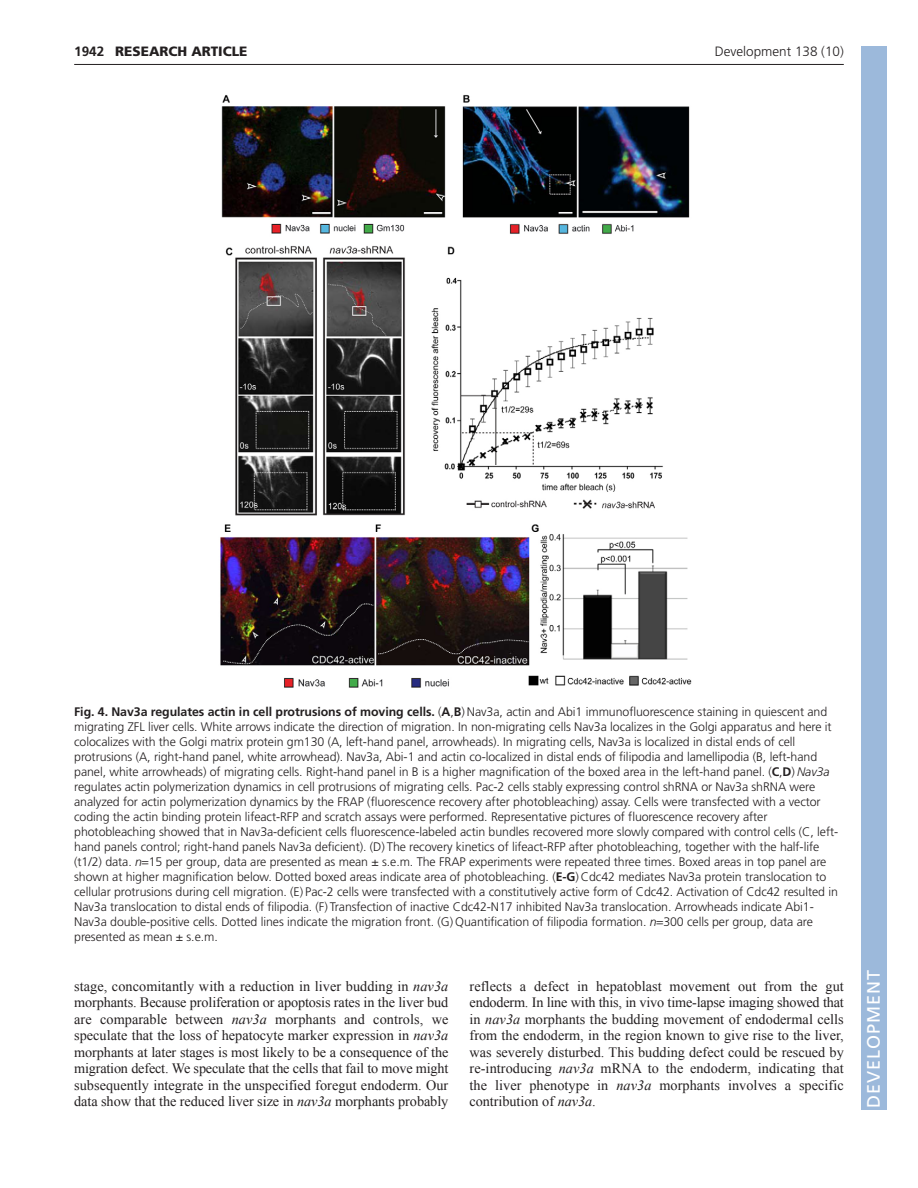
<style>
.page{position:relative;width:918px;height:1188px;background:#fff}
.page>*{position:absolute;margin:0;border:0;box-sizing:border-box;transform-origin:0 0}
.t1{font:18px "Frutiger LT Std";letter-spacing:.055em;color:#fff}
.t2{font:14.25px/16.5px "Times New Roman";letter-spacing:-.005em;color:#231f20;text-align:justify}
.t3{font:300 13.5px "Frutiger LT Std";color:#231f20}
.t4{font:900 13.5px "Frutiger LT Std";color:#231f20}
.t5{font:700 13.5px "Frutiger LT Std";color:#231f20}
.t6{font:300 12.3px/15px "Frutiger LT Std";letter-spacing:-.005em;color:#231f20}
.s1{font-weight:700}
.s2{font-style:italic}
</style>
<div class="page">
<hr style="left:74px;top:64px;width:770px;height:1px;background:#231f20">
<img style="left:220px;top:95px;width:472px;height:593px">
<div style="left:861px;top:46px;width:25px;height:1064px;background:#9cb9db"></div>
<p class="t5" style="left:74px;top:46px;width:32px">1942</p>
<p class="t4" style="left:115px;top:45px;width:134px">RESEARCH ARTICLE</p>
<p class="t3" style="left:715px;top:46px;width:131px">Development 138 (10)</p>
<p class="t6" style="left:74px;top:706px;width:766px"><span class="s1">Fig. 4. Nav3a regulates actin in cell protrusions of moving cells.</span> (<span class="s1">A</span>,<span class="s1">B</span>) Nav3a, actin and Abi1 immunofluorescence staining in quiescent and migrating ZFL liver cells. White arrows indicate the direction of migration. In non-migrating cells Nav3a localizes in the Golgi apparatus and here it colocalizes with the Golgi matrix protein gm130 (A, left-hand panel, arrowheads). In migrating cells, Nav3a is localized in distal ends of cell protrusions (A, right-hand panel, white arrowhead). Nav3a, Abi-1 and actin co-localized in distal ends of filipodia and lamellipodia (B, left-hand panel, white arrowheads) of migrating cells. Right-hand panel in B is a higher magnification of the boxed area in the left-hand panel. (<span class="s1">C</span>,<span class="s1">D</span>) <span class="s2">Nav3a </span>regulates actin polymerization dynamics in cell protrusions of migrating cells. Pac-2 cells stably expressing control shRNA or Nav3a shRNA were analyzed for actin polymerization dynamics by the FRAP (fluorescence recovery after photobleaching) assay. Cells were transfected with a vector coding the actin binding protein lifeact-RFP and scratch assays were performed. Representative pictures of fluorescence recovery after photobleaching showed that in Nav3a-deficient cells fluorescence-labeled actin bundles recovered more slowly compared with control cells (C, left&shy;hand panels control; right-hand panels Nav3a deficient). (D) The recovery kinetics of lifeact-RFP after photobleaching, together with the half-life (t1/2) data. <span class="s2">n</span> 15 per group, data are presented as mean ± s.e.m. The FRAP experiments were repeated three times. Boxed areas in top panel are shown at higher magnification below. Dotted boxed areas indicate area of photobleaching. (<span class="s1">E-G</span>) Cdc42 mediates Nav3a protein translocation to cellular protrusions during cell migration. (E) Pac-2 cells were transfected with a constitutively active form of Cdc42. Activation of Cdc42 resulted in Nav3a translocation to distal ends of filipodia. (F) Transfection of inactive Cdc42-N17 inhibited Nav3a translocation. Arrowheads indicate Abi1- Nav3a double-positive cells. Dotted lines indicate the migration front. (G) Quantification of filipodia formation. <span class="s2">n</span> 300 cells per group, data are presented as mean ± s.e.m.</p>
<p class="t2" style="left:74px;top:978px;width:376px">stage, concomitantly with a reduction in liver budding in <span class="s2">nav3a </span>morphants. Because proliferation or apoptosis rates in the liver bud are comparable between <span class="s2">nav3a</span> morphants and controls, we speculate that the loss of hepatocyte marker expression in <span class="s2">nav3a </span>morphants at later stages is most likely to be a consequence of the migration defect. We speculate that the cells that fail to move might subsequently integrate in the unspecified foregut endoderm. Our data show that the reduced liver size in <span class="s2">nav3a</span> morphants probably</p>
<p class="t2" style="left:470px;top:978px;width:376px">reflects a defect in hepatoblast movement out from the gut endoderm. In line with this, in vivo time-lapse imaging showed that in <span class="s2">nav3a</span> morphants the budding movement of endodermal cells from the endoderm, in the region known to give rise to the liver, was severely disturbed. This budding defect could be rescued by re-introducing <span class="s2">nav3a</span> mRNA to the endoderm, indicating that the liver phenotype in <span class="s2">nav3a</span> morphants involves a specific contribution of <span class="s2">nav3a</span>.</p>
<h1 class="t1" style="left:863px;top:1108px;width:140px;rotate:-90deg">DEVELOPMENT</h1>
</div>
